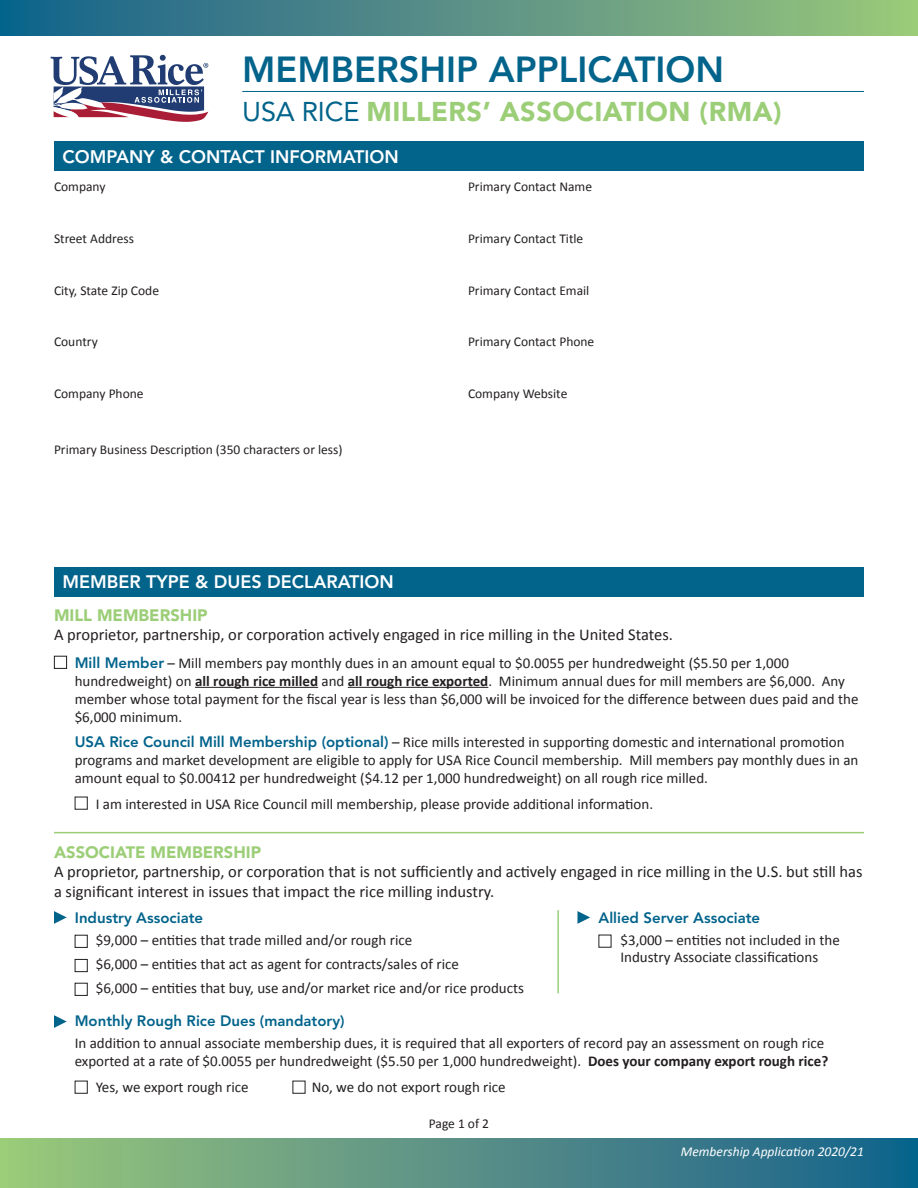
<style>
.page{position:relative;width:918px;height:1188px;background:#fff}
.page>*{position:absolute;margin:0;border:0;box-sizing:border-box;transform-origin:0 0}
.t1{font:800 36px "Avenir";color:#02638b}
.t2{font:900 27px "Avenir";letter-spacing:.02em;color:#9cce78}
.t3{font:800 18px "Avenir";color:#fff}
.t4{font:16.5px/19.5px "Calibri";color:#231f20}
.t5{font:900 16.5px "Avenir";color:#9cce78}
.t6{font:15px/18px "Calibri";color:#231f20}
.t7{font:800 15px "Avenir";color:#02638b}
.t8{font:13.5px "Calibri";color:#231f20}
.t9{font:italic 13.5px "Calibri";color:#fff}
.s1{font-weight:400;color:#02638b}
.s2{font-family:"Avenir";font-weight:800;color:#02638b}
.s3{font-weight:700}
</style>
<div class="page">
<div style="left:0;top:1138px;width:918px;height:50px;background:linear-gradient(to right,#9dc67c,#145f8e)"></div>
<div style="left:0;top:0;width:918px;height:36px;background:linear-gradient(to right,#145f8e,#9dc67c)"></div>
<svg style="left:51px;top:55px;width:157px;height:67px"></svg>
<div style="left:54px;top:141px;width:810px;height:30px;background:#02638b"></div>
<div style="left:54px;top:567px;width:810px;height:30px;background:#02638b"></div>
<svg style="left:54px;top:911px;width:13px;height:13px"></svg>
<svg style="left:578px;top:911px;width:12px;height:13px"></svg>
<svg style="left:54px;top:1015px;width:13px;height:13px"></svg>
<hr style="left:242px;top:91px;width:622px;height:1px;background:#02638b">
<div style="left:54px;top:656px;width:13px;height:13px;border:1px solid #231f20"></div>
<div style="left:75px;top:797px;width:13px;height:13px;border:1px solid #231f20"></div>
<div style="left:75px;top:935px;width:13px;height:13px;border:1px solid #231f20"></div>
<div style="left:75px;top:959px;width:13px;height:13px;border:1px solid #231f20"></div>
<div style="left:75px;top:983px;width:13px;height:13px;border:1px solid #231f20"></div>
<div style="left:599px;top:935px;width:12px;height:13px;border:1px solid #231f20"></div>
<div style="left:75px;top:1081px;width:13px;height:13px;border:1px solid #231f20"></div>
<div style="left:293px;top:1081px;width:12px;height:13px;border:1px solid #231f20"></div>
<hr style="left:54px;top:832px;width:810px;height:1px;background:#9cce78">
<hr style="left:195px;top:687px;width:123px;height:1px;background:#231f20">
<hr style="left:348px;top:687px;width:140px;height:1px;background:#231f20">
<hr style="left:557px;top:910px;width:2px;height:83px;background:#9cce78">
<h1 class="t1" style="left:242px;top:48px;width:484px">MEMBERSHIP APPLICATION</h1>
<h2 class="t2" style="left:242px;top:95px;width:541px"><span class="s1">USA RICE</span> MILLERS’ ASSOCIATION (RMA)</h2>
<p class="t3" style="left:63px;top:146px;width:338px">COMPANY &amp; CONTACT INFORMATION</p>
<p class="t8" style="left:54px;top:178px;width:53px">Company</p>
<p class="t8" style="left:468px;top:178px;width:126px">Primary Contact Name</p>
<p class="t8" style="left:54px;top:230px;width:81px">Street Address</p>
<p class="t8" style="left:468px;top:230px;width:117px">Primary Contact Title</p>
<p class="t8" style="left:54px;top:282px;width:107px">City, State Zip Code</p>
<p class="t8" style="left:468px;top:282px;width:123px">Primary Contact Email</p>
<p class="t8" style="left:54px;top:333px;width:45px">Country</p>
<p class="t8" style="left:468px;top:333px;width:128px">Primary Contact Phone</p>
<p class="t8" style="left:54px;top:385px;width:91px">Company Phone</p>
<p class="t8" style="left:468px;top:385px;width:101px">Company Website</p>
<p class="t8" style="left:54px;top:441px;width:290px">Primary Business Description (350 characters or less)</p>
<p class="t3" style="left:63px;top:571px;width:333px">MEMBER TYPE &amp; DUES DECLARATION</p>
<p class="t5" style="left:54px;top:605px;width:155px">MILL MEMBERSHIP</p>
<p class="t4" style="left:54px;top:624px;width:620px">A proprietor, partnership, or corporation actively engaged in rice milling in the United States.</p>
<p class="t6" style="left:75px;top:653px;width:785px"><span class="s2">Mill Member</span> – Mill members pay monthly dues in an amount equal to $0.0055 per hundredweight ($5.50 per 1,000 hundredweight) on <span class="s3">all rough rice milled</span> and <span class="s3">all rough rice exported</span>. Minimum annual dues for mill members are $6,000. Any member whose total payment for the fiscal year is less than $6,000 will be invoiced for the difference between dues paid and the $6,000 minimum.</p>
<p class="t6" style="left:75px;top:732px;width:785px"><span class="s2">USA Rice Council Mill Membership (optional)</span> – Rice mills interested in supporting domestic and international promotion programs and market development are eligible to apply for USA Rice Council membership. Mill members pay monthly dues in an amount equal to $0.00412 per hundredweight ($4.12 per 1,000 hundredweight) on all rough rice milled.</p>
<p class="t6" style="left:96px;top:794px;width:559px">I am interested in USA Rice Council mill membership, please provide additional information.</p>
<p class="t5" style="left:54px;top:842px;width:209px">ASSOCIATE MEMBERSHIP</p>
<p class="t4" style="left:54px;top:861px;width:810px">A proprietor, partnership, or corporation that is not sufficiently and actively engaged in rice milling in the U.S. but still has a significant interest in issues that impact the rice milling industry.</p>
<p class="t7" style="left:75px;top:909px;width:130px">Industry Associate</p>
<p class="t7" style="left:599px;top:909px;width:163px">Allied Server Associate</p>
<p class="t6" style="left:96px;top:928px;width:430px;line-height:24px">$9,000 – entities that trade milled and/or rough rice<br>$6,000 – entities that act as agent for contracts/sales of rice<br>$6,000 – entities that buy, use and/or market rice and/or rice products</p>
<p class="t6" style="left:620px;top:932px;width:221px;line-height:16.2px">$3,000 – entities not included in the<br>Industry Associate classifications</p>
<p class="t7" style="left:75px;top:1012px;width:271px">Monthly Rough Rice Dues (mandatory)</p>
<p class="t6" style="left:75px;top:1034px;width:755px">In addition to annual associate membership dues, it is required that all exporters of record pay an assessment on rough rice exported at a rate of $0.0055 per hundredweight ($5.50 per 1,000 hundredweight). <span class="s3">Does your company export rough rice?</span></p>
<p class="t6" style="left:96px;top:1077px;width:154px">Yes, we export rough rice</p>
<p class="t6" style="left:312px;top:1077px;width:196px">No, we do not export rough rice</p>
<p class="t8" style="left:429px;top:1115px;width:62px">Page 1 of 2</p>
<p class="t9" style="left:681px;top:1144px;width:185px">Membership Application 2020/21</p>
</div>
